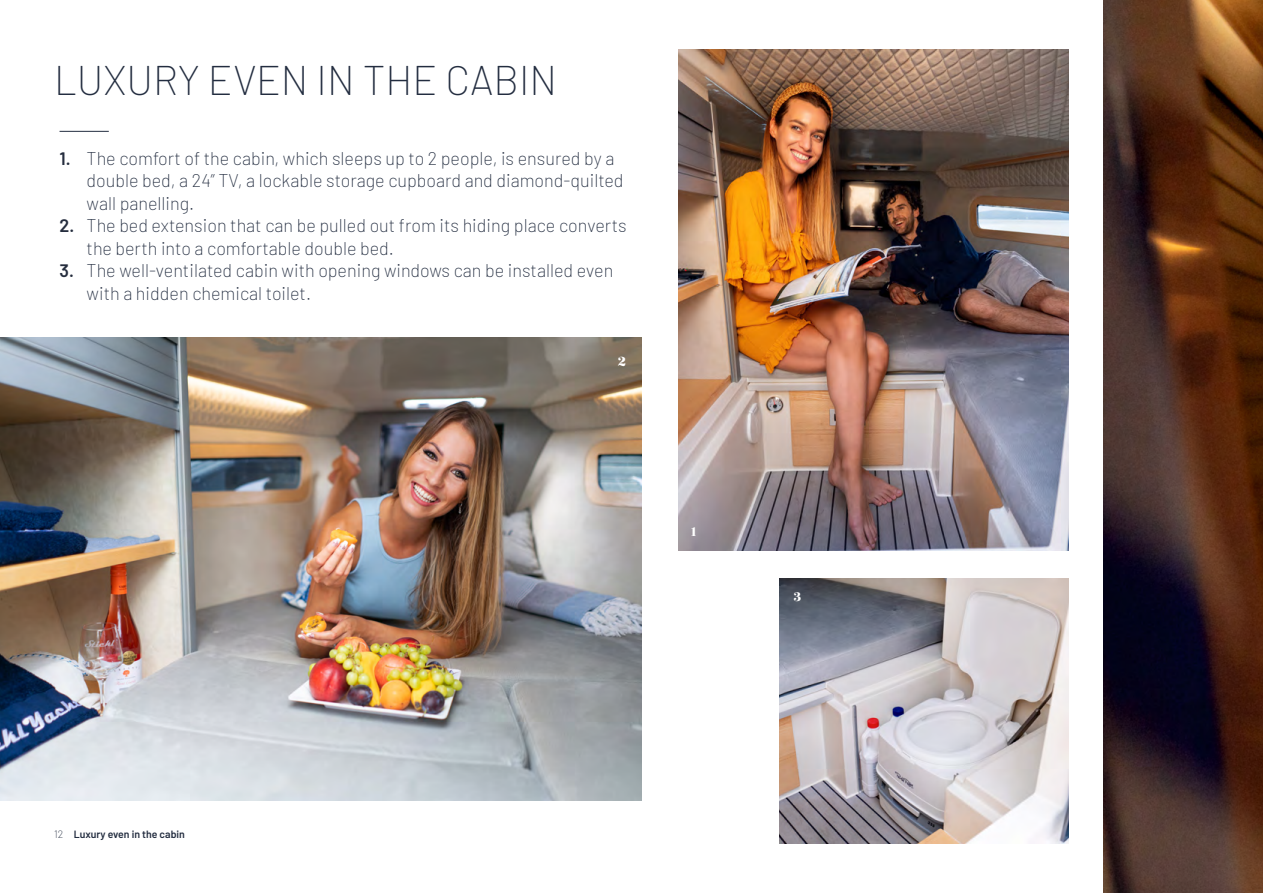
<style>
.page{position:relative;width:1263px;height:893px;background:#fff}
.page>*{position:absolute;margin:0;border:0;box-sizing:border-box;transform-origin:0 0}
.t1{font:200 40.5px "Barlow";color:#232d40}
.t2{font:200 18px/22.5px "Barlow";color:#232d40}
.t3{font:15.9px "Rozha One";color:#fff}
.t4{font:15px "Rozha One";color:#fff}
.t5{font:600 10.5px "Barlow";color:#232d40}
.s1{font-weight:600;color:#252d3e}
.s2{font-weight:200}
</style>
<div class="page">
<img style="left:780px;top:579px;width:288px;height:264px">
<img style="left:0;top:338px;width:641px;height:462px">
<img style="left:679px;top:50px;width:389px;height:500px">
<hr style="left:60px;top:131px;width:49px;height:1px;background:#232d40">
<img style="left:1103px;top:0;width:160px;height:893px">
<h1 class="t1" style="left:54px;top:51px;width:505px">LUXURY EVEN IN THE CABIN</h1>
<p class="t2" style="left:87px;top:146px;width:538px;text-indent:-27px"><span class="s1">1.</span> The comfort of the cabin, which sleeps up to 2 people, is ensured by a double bed, a 24” TV, a lockable storage cupboard and diamond-quilted wall panelling.</p>
<p class="t2" style="left:87px;top:213px;width:541px;text-indent:-27px"><span class="s1">2.</span> The bed extension that can be pulled out from its hiding place converts the berth into a comfortable double bed.</p>
<p class="t2" style="left:87px;top:258px;width:528px;text-indent:-27px"><span class="s1">3.</span> The well-ventilated cabin with opening windows can be installed even with a hidden chemical toilet.</p>
<p class="t3" style="left:618px;top:350px;width:10px">2</p>
<p class="t4" style="left:691px;top:521px;width:7px">1</p>
<p class="t5" style="left:54px;top:826px;width:132px"><span class="s2">12</span> Luxury even in the cabin</p>
<p class="t4" style="left:793px;top:585px;width:9px">3</p>
</div>
